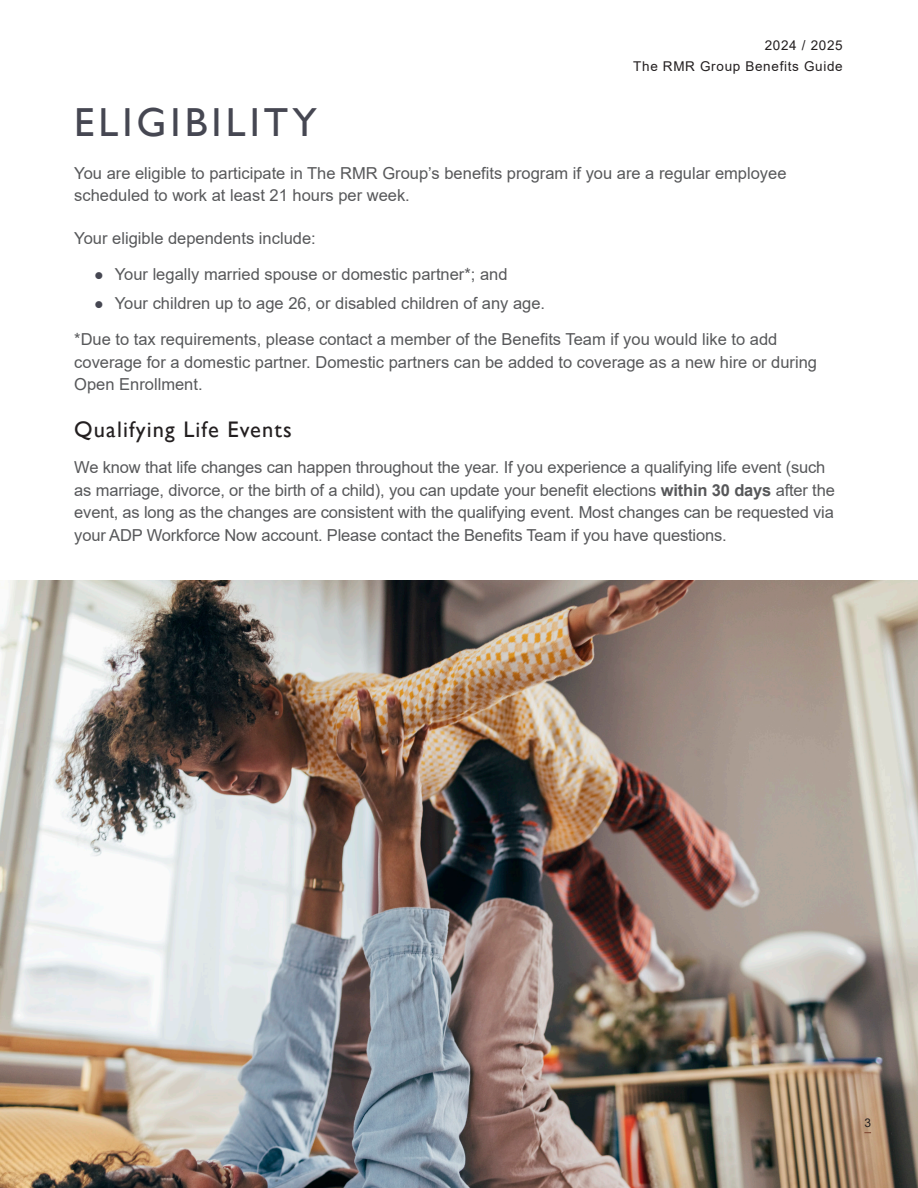
<style>
.page{position:relative;width:918px;height:1188px;background:#fff}
.page>*{position:absolute;margin:0;border:0;box-sizing:border-box;transform-origin:0 0}
.TOCTitle{font:40.5px "Gill Sans";letter-spacing:.1em;color:#464752}
.Header_2{font:22.5px "Gill Sans";letter-spacing:.05em;color:#231f20}
.Body_Text_Print{font:16.5px/22.5px "Arial";color:#57585a}
.t1{font:13.5px/21px "Arial";letter-spacing:.05em;color:#231f20;text-align:right}
.t2{font:12px "Arial";color:#231f20}
.s1{font-weight:700}
</style>
<div class="page">
<img style="left:0;top:580px;width:918px;height:608px">
<p class="t1" style="left:633px;top:35px;width:211px">2024 / 2025<br>The RMR Group Benefits Guide</p>
<p class="TOCTitle" style="left:74px;top:99px;width:244px">ELIGIBILITY</p>
<p class="Body_Text_Print" style="left:74px;top:162px;width:714px">You are eligible to participate in The RMR Group’s benefits program if you are a regular employee scheduled to work at least 21 hours per week.</p>
<p class="Body_Text_Print" style="left:74px;top:227px;width:243px">Your eligible dependents include:</p>
<p class="Body_Text_Print" style="left:115px;top:263px;width:394px">Your legally married spouse or domestic partner*; and</p>
<p class="Body_Text_Print" style="left:115px;top:292px;width:432px">Your children up to age 26, or disabled children of any age.</p>
<p class="Body_Text_Print" style="left:74px;top:328px;width:744px">*Due to tax requirements, please contact a member of the Benefits Team if you would like to add coverage for a domestic partner. Domestic partners can be added to coverage as a new hire or during<br>Open Enrollment.</p>
<p class="Header_2" style="left:74px;top:417px;width:219px">Qualifying Life Events</p>
<p class="Body_Text_Print" style="left:74px;top:456px;width:762px">We know that life changes can happen throughout the year. If you experience a qualifying life event (such as marriage, divorce, or the birth of a child), you can update your benefit elections <span class="s1">within 30 days</span> after the event, as long as the changes are consistent with the qualifying event. Most changes can be requested via your ADP Workforce Now account. Please contact the Benefits Team if you have questions.</p>
<p class="t2" style="left:864px;top:1114px;width:8px">3</p>
</div>
